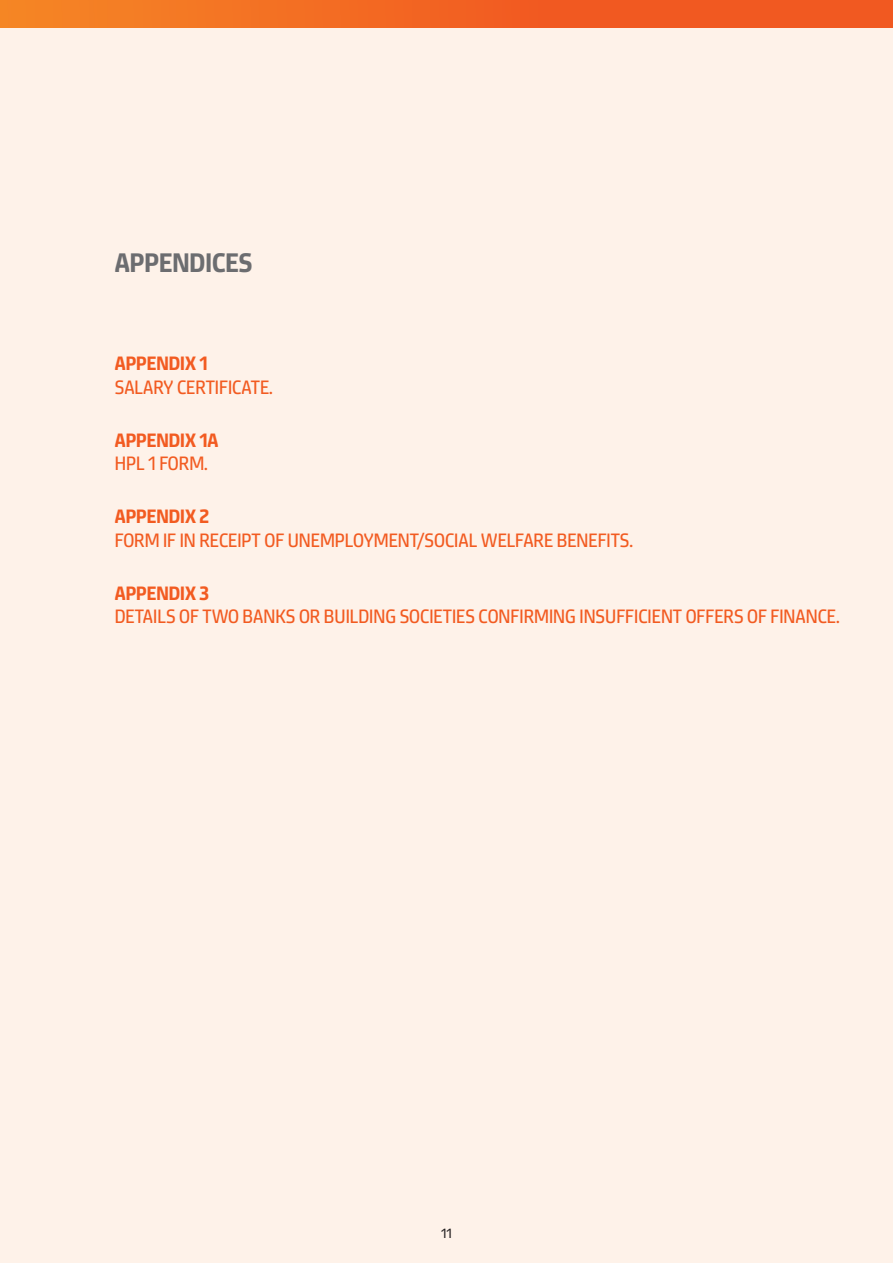
<style>
.page{position:relative;width:893px;height:1263px;background:#fff}
.page>*{position:absolute;margin:0;border:0;box-sizing:border-box;transform-origin:0 0}
.t1{font:700 27px "Expose";color:#6c6d70}
.t2{font:19.5px "Expose";color:#f25b21}
.t3{font:700 19.5px "Expose";color:#f25b21}
.t4{font:13.5px "Expose";color:#231f20}
</style>
<div class="page">
<div style="left:0;top:28px;width:893px;height:1235px;background:#fef2e9"></div>
<img style="left:0;top:0;width:893px;height:28px">
<h1 class="t1" style="left:115px;top:246px;width:139px">APPENDICES</h1>
<p class="t3" style="left:115px;top:352px;width:94px">APPENDIX 1</p>
<p class="t2" style="left:115px;top:376px;width:160px">SALARY CERTIFICATE.</p>
<p class="t3" style="left:115px;top:428px;width:105px">APPENDIX 1A</p>
<p class="t2" style="left:115px;top:452px;width:95px">HPL 1 FORM.</p>
<p class="t3" style="left:115px;top:505px;width:96px">APPENDIX 2</p>
<p class="t2" style="left:115px;top:529px;width:520px">FORM IF IN RECEIPT OF UNEMPLOYMENT/SOCIAL WELFARE BENEFITS.</p>
<p class="t3" style="left:115px;top:581px;width:96px">APPENDIX 3</p>
<p class="t2" style="left:115px;top:605px;width:726px">DETAILS OF TWO BANKS OR BUILDING SOCIETIES CONFIRMING INSUFFICIENT OFFERS OF FINANCE.</p>
<p class="t4" style="left:441px;top:1226px;width:12px">11</p>
</div>
